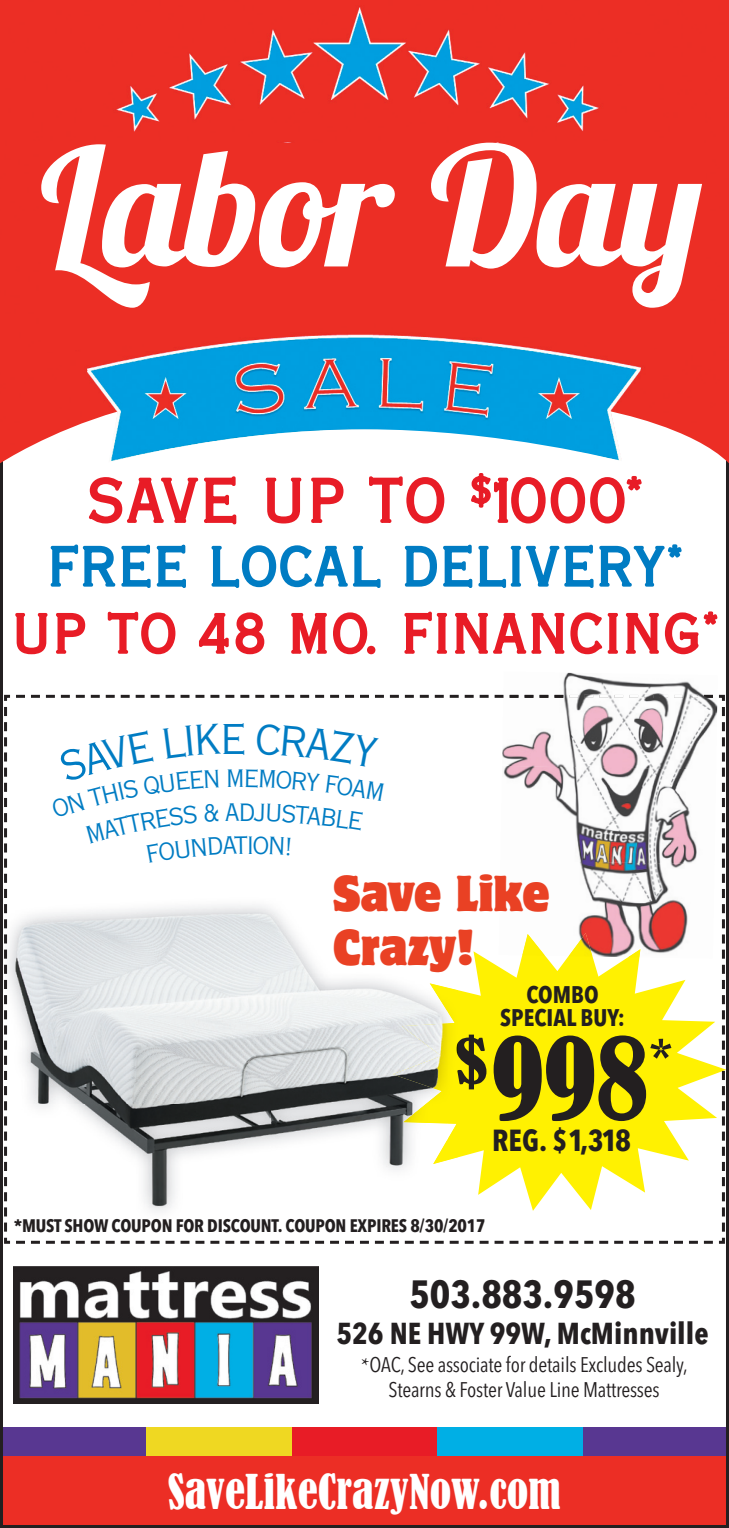
<style>
.page{position:relative;width:729px;height:1528px;background:#fff}
.page>*{position:absolute;margin:0;border:0;box-sizing:border-box;transform-origin:0 0}
.t1{font:165px "Lobster 1.0";color:#fff}
.t2{font:condensed 106.8px "Bernard";color:#231f20}
.t3{font:57.9px "Copperplate Gothic Std 29 AB";letter-spacing:.07em;color:#e81c26}
.t4{font:51.9px/67.2px "Copperplate Gothic Std 29 AB";letter-spacing:.07em;color:#e81c26;text-align:center}
.t5{font:condensed 45px "Bernard";color:#fff}
.t6{font:semi-condensed 45px/54px "Motter Corpus Std";color:#e94124}
.t7{font:41.1px "Copperplate Gothic Std 29 AB";color:#007cc3}
.t8{font:700 condensed 39px "Avenir Next LT Pro";color:#231f20}
.t9{font:700 condensed 30.3px "Avenir Next LT Pro";letter-spacing:-.035em;color:#231f20}
.t10{font:700 condensed 30px "Avenir Next LT Pro";color:#231f20}
.t11{font:24px "Copperplate Gothic Std 29 AB";color:#007cc3}
.t12{font:700 condensed 23.7px/23.7px "Avenir Next LT Pro";color:#231f20;text-align:center}
.t13{font:condensed 21px/25.2px "Avenir Next LT Pro";letter-spacing:-.01em;color:#231f20;text-align:center}
.t14{font:700 condensed 18px "Avenir Next LT Pro";letter-spacing:-.01em;color:#231f20}
.s1{color:#007cc3}
.s2{font-family:"Minion Pro";font-stretch:normal}
</style>
<div class="page">
<div style="left:0;top:1426px;width:146px;height:29px;background:#583791"></div>
<div style="left:146px;top:1426px;width:145px;height:29px;background:#efd822"></div>
<div style="left:291px;top:1426px;width:146px;height:29px;background:#e81c26"></div>
<div style="left:437px;top:1426px;width:145px;height:29px;background:#00afe5"></div>
<div style="left:582px;top:1426px;width:146px;height:29px;background:#583791"></div>
<div style="left:0;top:1455px;width:728px;height:71px;background:#ec2e25"></div>
<img style="left:14px;top:1266px;width:304px;height:137px">
<svg style="left:15px;top:473px;width:703px;height:182px"></svg>
<svg style="left:4px;top:694px;width:721px;height:550px"></svg>
<img style="left:0;top:0;width:728px;height:463px">
<img style="left:501px;top:672px;width:216px;height:97px">
<img style="left:500px;top:765px;width:215px;height:99px">
<img style="left:498px;top:860px;width:215px;height:98px">
<img style="left:522px;top:933px;width:118px;height:24px">
<img style="left:503px;top:694px;width:209px;height:3px">
<div style="left:40px;top:143px;width:666px;height:210px;background:#ec2e25"></div>
<svg style="left:51px;top:723px;width:333px;height:139px"></svg>
<h1 class="t1" style="left:40px;top:101px;width:664px">Labor Day</h1>
<h3 class="t3" style="left:88px;top:466px;width:555px">SAVE UP TO <sup>$</sup>1000<sup>*</sup></h3>
<h3 class="t4" style="left:13px;top:533px;width:706px"><span class="s1">FREE LOCAL DELIVERY</span><sup>*<br></sup>UP TO 48 MO. FINANCING<sup>*</sup></h3>
<h3 class="t7" style="left:220px;top:714px;width:27px">E</h3>
<p class="t11" style="left:226px;top:764px;width:20px">M</p>
<p class="t11" style="left:238px;top:797px;width:18px">D</p>
<p class="t11" style="left:247px;top:830px;width:8px">I</p>
<h3 class="t6" style="left:333px;top:867px;width:218px">Save Like<br>Crazy!</h3>
<p class="t12" style="left:500px;top:982px;width:126px">COMBO<br>SPECIAL BUY:</p>
<h2 class="t2" style="left:455px;top:1016px;width:220px"><sup>$</sup>998<sup>*</sup></h2>
<h3 class="t9" style="left:492px;top:1121px;width:140px">REG. $1,318</h3>
<p class="t14" style="left:14px;top:1214px;width:473px">*MUST SHOW COUPON FOR DISCOUNT. COUPON EXPIRES 8/30/2017</p>
<h3 class="t8" style="left:409px;top:1270px;width:227px">503.883.9598</h3>
<h3 class="t10" style="left:336px;top:1315px;width:373px">526 NE HWY 99W, McMinnville</h3>
<p class="t13" style="left:361px;top:1351px;width:327px"><span class="s2">*</span>OAC, See associate for details Excludes Sealy,<br>Stearns &amp; Foster Value Line Mattresses</p>
<h3 class="t5" style="left:168px;top:1464px;width:394px">SaveLikeCrazyNow.com</h3>
</div>
